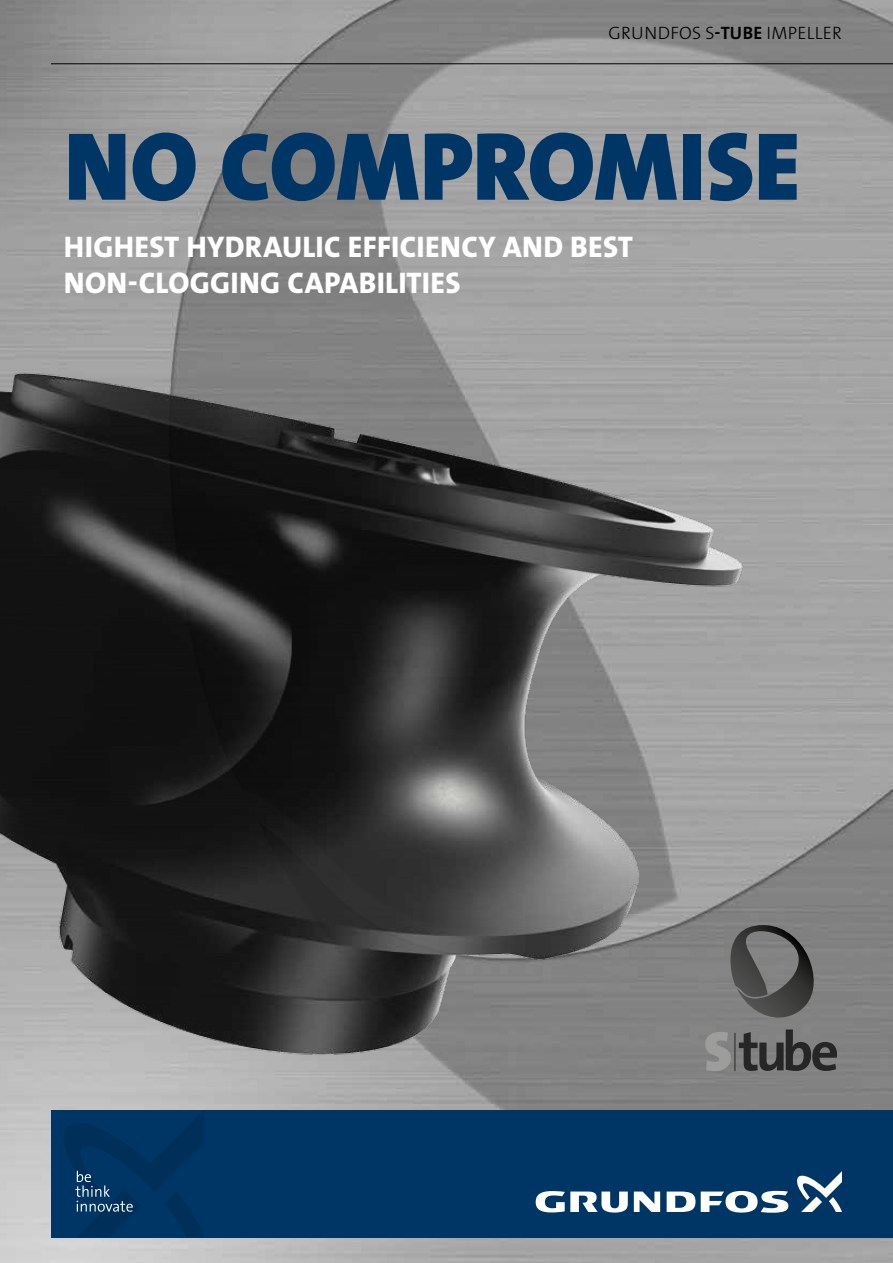
<style>
.page{position:relative;width:893px;height:1263px;background:#fff}
.page>*{position:absolute;margin:0;border:0;box-sizing:border-box;transform-origin:0 0}
.t1{font:97.5px "Grundfos The Sans V2 OT 9 BL";color:#003665}
.t2{font:30px/36px "Grundfos The Sans V2 OT 8 XB";letter-spacing:.01em;color:#fff}
.t3{font:18px "Grundfos The Sans V2 OT 3 L";letter-spacing:.015em;color:#000}
.s1{font-family:"Grundfos The Sans V2 OT 7 B"}
</style>
<div class="page">
<img style="left:0;top:0;width:893px;height:1263px">
<img style="left:0;top:323px;width:869px;height:779px">
<hr style="left:51px;top:63px;width:842px;height:1px;background:#000">
<svg style="left:705px;top:1032px;width:26px;height:39px"></svg>
<svg style="left:739px;top:1029px;width:98px;height:42px;background:#585858"></svg>
<hr style="left:735px;top:1033px;width:1px;height:38px;background:#262626">
<svg style="left:719px;top:918px;width:97px;height:99px;background:#656565"></svg>
<div style="left:51px;top:1110px;width:842px;height:127px;background:#003665"></div>
<svg style="left:634px;top:1191px;width:26px;height:21px"></svg>
<svg style="left:667px;top:1191px;width:28px;height:21px"></svg>
<svg style="left:536px;top:1191px;width:92px;height:21px"></svg>
<svg style="left:701px;top:1191px;width:87px;height:22px"></svg>
<svg style="left:797px;top:1171px;width:45px;height:41px"></svg>
<svg style="left:61px;top:1109px;width:143px;height:128px"></svg>
<p class="t3" style="left:608px;top:21px;width:235px">GRUNDFOS S<span class="s1">-tube</span> IMPELLER</p>
<h1 class="t1" style="left:64px;top:104px;width:737px">NO COMPROMISE</h1>
<p class="t2" style="left:64px;top:229px;width:571px">HIGHEST HYDRAULIC EFFICIENCY AND BEST<br>NON-CLOGGING CAPABILITIES</p>
</div>
